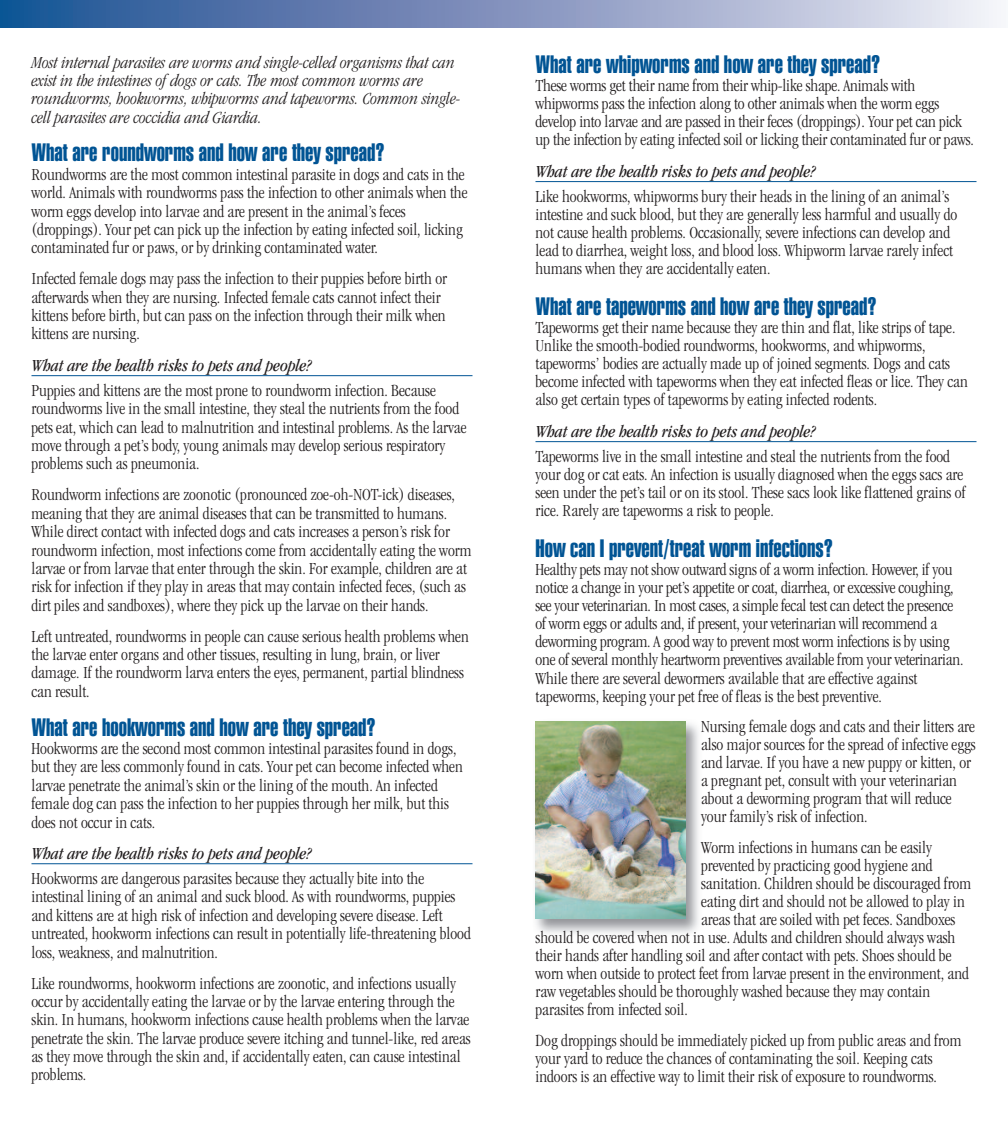
<style>
.page{position:relative;width:1008px;height:1134px;background:#fff}
.page>*{position:absolute;margin:0;border:0;box-sizing:border-box;transform-origin:0 0}
.t1{font:24.5px "Swiss 911 BT Extra Compressed";color:#015494}
.t2{font:300 condensed 17.5px/18.4px "Garamond";color:#231f20}
.t3{font:italic 300 condensed 17.5px/18.4px "Garamond";color:#231f20}
.t4{font:italic condensed 17.5px "Garamond";color:#231f20}
</style>
<div class="page">
<img style="left:535px;top:721px;width:164px;height:212px">
<img style="left:536px;top:722px;width:150px;height:197px">
<hr style="left:32px;top:375px;width:440px;height:1px;background:#015494">
<hr style="left:32px;top:863px;width:440px;height:1px;background:#015494">
<hr style="left:536px;top:181px;width:440px;height:1px;background:#015494">
<hr style="left:536px;top:441px;width:440px;height:1px;background:#015494">
<div style="left:0;top:0;width:1008px;height:28px;background:linear-gradient(to right,#184a8f,#f1e9f3)"></div>
<p class="t3" style="left:31px;top:54px;width:431px">Most internal parasites are worms and single-celled organisms that can exist in the intestines of dogs or cats. The most common worms are roundworms, hookworms, whipworms and tapeworms. Common single&shy;cell parasites are coccidia and Giardia.</p>
<h1 class="t1" style="left:32px;top:144px;width:355px">What are roundworms and how are they spread?</h1>
<p class="t2" style="left:31px;top:166px;width:438px">Roundworms are the most common intestinal parasite in dogs and cats in the world. Animals with roundworms pass the infection to other animals when the worm eggs develop into larvae and are present in the animal’s feces (droppings). Your pet can pick up the infection by eating infected soil, licking contaminated fur or paws, or by drinking contaminated water.</p>
<p class="t2" style="left:31px;top:271px;width:417px">Infected female dogs may pass the infection to their puppies before birth or afterwards when they are nursing. Infected female cats cannot infect their kittens before birth, but can pass on the infection through their milk when kittens are nursing.</p>
<p class="t4" style="left:32px;top:359px;width:282px">What are the health risks to pets and people?</p>
<p class="t2" style="left:31px;top:383px;width:437px">Puppies and kittens are the most prone to roundworm infection. Because roundworms live in the small intestine, they steal the nutrients from the food pets eat, which can lead to malnutrition and intestinal problems. As the larvae move through a pet’s body, young animals may develop serious respiratory problems such as pneumonia.</p>
<p class="t2" style="left:31px;top:487px;width:441px">Roundworm infections are zoonotic (pronounced zoe-oh-NOT-ick) diseases, meaning that they are animal diseases that can be transmitted to humans.<br>While direct contact with infected dogs and cats increases a person’s risk for roundworm infection, most infections come from accidentally eating the worm larvae or from larvae that enter through the skin. For example, children are at risk for infection if they play in areas that may contain infected feces, (such as dirt piles and sandboxes), where they pick up the larvae on their hands.</p>
<p class="t2" style="left:31px;top:628px;width:439px">Left untreated, roundworms in people can cause serious health problems when the larvae enter organs and other tissues, resulting in lung, brain, or liver damage. If the roundworm larva enters the eyes, permanent, partial blindness can result.</p>
<h1 class="t1" style="left:32px;top:718px;width:346px">What are hookworms and how are they spread?</h1>
<p class="t2" style="left:31px;top:741px;width:433px">Hookworms are the second most common intestinal parasites found in dogs, but they are less commonly found in cats. Your pet can become infected when larvae penetrate the animal’s skin or the lining of the mouth. An infected female dog can pass the infection to her puppies through her milk, but this does not occur in cats.</p>
<p class="t4" style="left:32px;top:847px;width:282px">What are the health risks to pets and people?</p>
<p class="t2" style="left:31px;top:871px;width:441px">Hookworms are dangerous parasites because they actually bite into the intestinal lining of an animal and suck blood. As with roundworms, puppies and kittens are at high risk of infection and developing severe disease. Left untreated, hookworm infections can result in potentially life-threatening blood loss, weakness, and malnutrition.</p>
<p class="t2" style="left:31px;top:975px;width:441px">Like roundworms, hookworm infections are zoonotic, and infections usually occur by accidentally eating the larvae or by the larvae entering through the skin. In humans, hookworm infections cause health problems when the larvae penetrate the skin. The larvae produce severe itching and tunnel-like, red areas as they move through the skin and, if accidentally eaten, can cause intestinal problems.</p>
<h1 class="t1" style="left:536px;top:55px;width:346px">What are whipworms and how are they spread?</h1>
<p class="t2" style="left:535px;top:78px;width:440px">These worms get their name from their whip-like shape. Animals with whipworms pass the infection along to other animals when the worm eggs develop into larvae and are passed in their feces (droppings). Your pet can pick up the infection by eating infected soil or licking their contaminated fur or paws.</p>
<p class="t4" style="left:536px;top:165px;width:282px">What are the health risks to pets and people?</p>
<p class="t2" style="left:535px;top:188px;width:423px">Like hookworms, whipworms bury their heads in the lining of an animal’s intestine and suck blood, but they are generally less harmful and usually do not cause health problems. Occasionally, severe infections can develop and lead to diarrhea, weight loss, and blood loss. Whipworm larvae rarely infect humans when they are accidentally eaten.</p>
<h1 class="t1" style="left:536px;top:298px;width:343px">What are tapeworms and how are they spread?</h1>
<p class="t2" style="left:535px;top:320px;width:434px">Tapeworms get their name because they are thin and flat, like strips of tape.<br>Unlike the smooth-bodied roundworms, hookworms, and whipworms, tapeworms’ bodies are actually made up of joined segments. Dogs and cats become infected with tapeworms when they eat infected fleas or lice. They can also get certain types of tapeworms by eating infected rodents.</p>
<p class="t4" style="left:536px;top:425px;width:282px">What are the health risks to pets and people?</p>
<p class="t2" style="left:535px;top:448px;width:432px">Tapeworms live in the small intestine and steal the nutrients from the food your dog or cat eats. An infection is usually diagnosed when the eggs sacs are seen under the pet’s tail or on its stool. These sacs look like flattened grains of rice. Rarely are tapeworms a risk to people.</p>
<h1 class="t1" style="left:536px;top:540px;width:299px">How can I prevent/treat worm infections?</h1>
<p class="t2" style="left:536px;top:562px;width:429px">Healthy pets may not show outward signs of a worm infection. However, if you notice a change in your pet’s appetite or coat, diarrhea, or excessive coughing, see your veterinarian. In most cases, a simple fecal test can detect the presence of worm eggs or adults and, if present, your veterinarian will recommend a deworming program. A good way to prevent most worm infections is by using one of several monthly heartworm preventives available from your veterinarian.<br>While there are several dewormers available that are effective against tapeworms, keeping your pet free of fleas is the best preventive.</p>
<p class="t2" style="left:701px;top:719px;width:276px">Nursing female dogs and cats and their litters are also major sources for the spread of infective eggs and larvae. If you have a new puppy or kitten, or a pregnant pet, consult with your veterinarian about a deworming program that will reduce your family’s risk of infection.</p>
<p class="t2" style="left:701px;top:839px;width:232px">Worm infections in humans can be easily</p>
<p class="t2" style="left:701px;top:858px;width:233px">prevented by practicing good hygiene and</p>
<p class="t2" style="left:701px;top:876px;width:271px">sanitation. Children should be discouraged from</p>
<p class="t2" style="left:701px;top:894px;width:265px">eating dirt and should not be allowed to play in</p>
<p class="t2" style="left:701px;top:912px;width:256px">areas that are soiled with pet feces. Sandboxes</p>
<p class="t2" style="left:535px;top:930px;width:421px">should be covered when not in use. Adults and children should always wash</p>
<p class="t2" style="left:535px;top:948px;width:418px">their hands after handling soil and after contact with pets. Shoes should be</p>
<p class="t2" style="left:535px;top:966px;width:435px">worn when outside to protect feet from larvae present in the environment, and</p>
<p class="t2" style="left:535px;top:984px;width:396px">raw vegetables should be thoroughly washed because they may contain</p>
<p class="t2" style="left:535px;top:1002px;width:154px">parasites from infected soil.</p>
<p class="t2" style="left:535px;top:1033px;width:427px">Dog droppings should be immediately picked up from public areas and from your yard to reduce the chances of contaminating the soil. Keeping cats indoors is an effective way to limit their risk of exposure to roundworms.</p>
</div>
